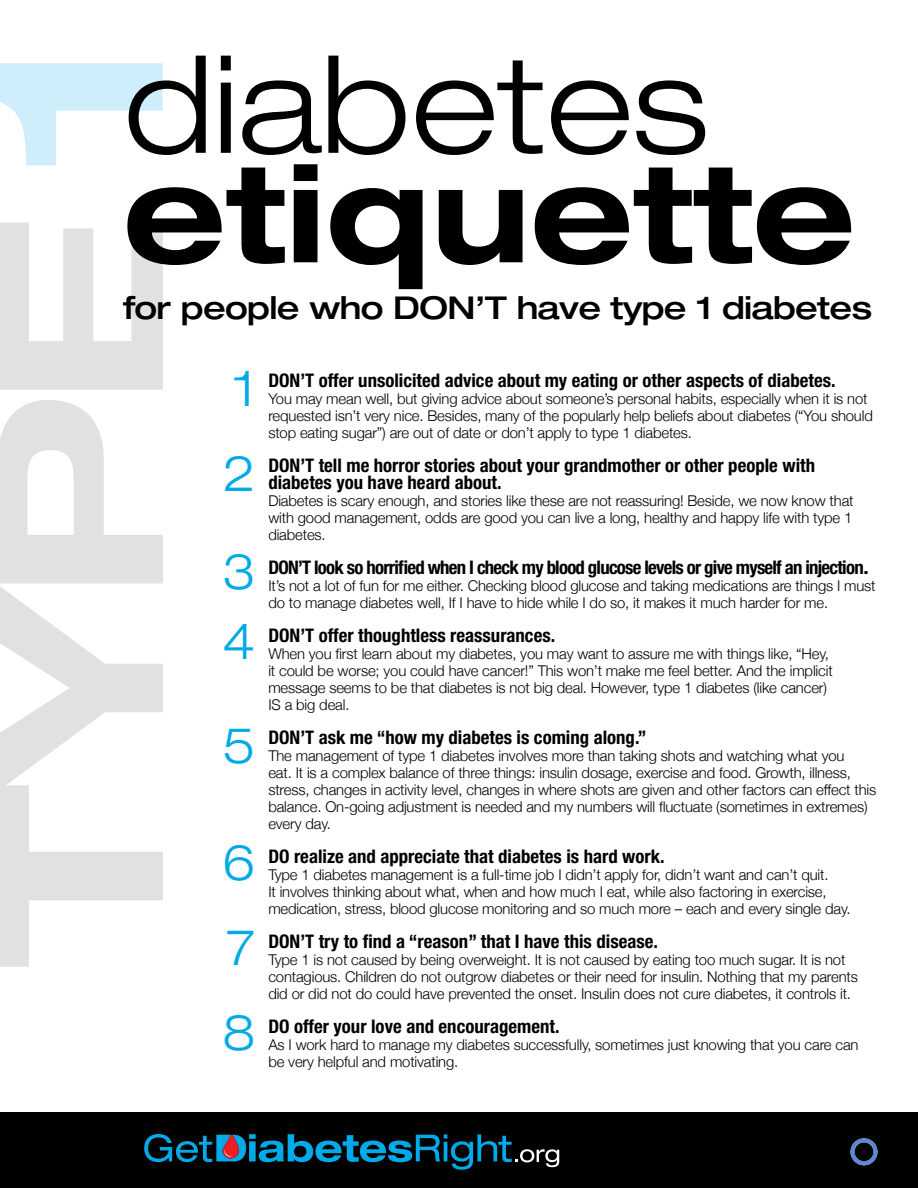
<style>
.page{position:relative;width:918px;height:1188px;background:#fff}
.page>*{position:absolute;margin:0;border:0;box-sizing:border-box;transform-origin:0 0}
.t1{font:700 expanded 135px "Helvetica Neue";color:#000}
.t2{font:300 expanded 135px "Helvetica Neue";color:#000}
.t3{font:300 expanded 49.5px/85.1px "Helvetica Neue";color:#00a9e7}
.t4{font:500 expanded 31.5px "Helvetica Neue";letter-spacing:-.02em;color:#000}
.t5{font:700 condensed 18.75px/17px "Helvetica Neue";color:#000}
.t6{font:700 condensed 18.75px "Helvetica Neue";letter-spacing:-.04em;color:#000}
.t7{font:300 14.85px/17px "Helvetica Neue";letter-spacing:-.01em;color:#000}
.s1{font-family:"Rockwell";font-stretch:normal}
</style>
<div class="page">
<div style="left:0;top:1112px;width:918px;height:76px;background:#000"></div>
<svg style="left:0;top:221px;width:163px;height:746px"></svg>
<svg style="left:0;top:63px;width:163px;height:102px"></svg>
<svg style="left:851px;top:1138px;width:26px;height:27px"></svg>
<svg style="left:144px;top:1134px;width:415px;height:36px"></svg>
<h1 class="t2" style="left:123px;top:24px;width:586px">diabetes</h1>
<h1 class="t1" style="left:123px;top:129px;width:733px">etiquette</h1>
<h3 class="t4" style="left:123px;top:289px;width:750px">for people who DON’T have type 1 diabetes</h3>
<h2 class="t3" style="left:223px;top:345px;width:35px">1<br>2</h2>
<h2 class="t3" style="left:223px;top:537px;width:35px;line-height:69.6px">3<br>4</h2>
<h2 class="t3" style="left:223px;top:702px;width:35px">5</h2>
<h2 class="t3" style="left:223px;top:819px;width:35px;text-align:justify">6<br>7<br>8</h2>
<p class="t5" style="left:268px;top:371px;width:569px">DON’T offer unsolicited advice about my eating or other aspects of diabetes.</p>
<p class="t7" style="left:268px;top:389px;width:606px">You may mean well, but giving advice about someone’s personal habits, especially when it is not requested isn’t very nice. Besides, many of the popularly help beliefs about diabetes (“You should stop eating sugar”) are out of date or don’t apply to type 1 diabetes.</p>
<p class="t5" style="left:268px;top:456px;width:548px">DON’T tell me horror stories about your grandmother or other people with diabetes you have heard about.</p>
<p class="t7" style="left:268px;top:491px;width:587px;text-align:justify">Diabetes is scary enough, and stories like these are not reassuring! Beside, we now know that with good management, odds are good you can live a long, healthy and happy life with type 1 diabetes.</p>
<p class="t6" style="left:268px;top:556px;width:603px">DON’T look so horrified when I check my blood glucose levels or give myself an injection<span class="s1">.</span></p>
<p class="t7" style="left:268px;top:576px;width:609px">It’s not a lot of fun for me either. Checking blood glucose and taking medications are things I must do to manage diabetes well, If I have to hide while I do so, it makes it much harder for me.</p>
<p class="t5" style="left:268px;top:626px;width:288px">DON’T offer thoughtless reassurances.</p>
<p class="t7" style="left:268px;top:644px;width:566px">When you first learn about my diabetes, you may want to assure me with things like, “Hey, it could be worse; you could have cancer!” This won’t make me feel better. And the implicit message seems to be that diabetes is not big deal. However, type 1 diabetes (like cancer)<br>IS a big deal.</p>
<p class="t5" style="left:268px;top:728px;width:380px">DON’T ask me “how my diabetes is coming along.”</p>
<p class="t7" style="left:268px;top:746px;width:609px">The management of type 1 diabetes involves more than taking shots and watching what you<br>eat. It is a complex balance of three things: insulin dosage, exercise and food. Growth, illness, stress, changes in activity level, changes in where shots are given and other factors can effect this balance. On-going adjustment is needed and my numbers will fluctuate (sometimes in extremes) every day.</p>
<p class="t5" style="left:268px;top:847px;width:398px">DO realize and appreciate that diabetes is hard work.</p>
<p class="t7" style="left:268px;top:865px;width:584px">Type 1 diabetes management is a full-time job I didn’t apply for, didn’t want and can’t quit.<br>It involves thinking about what, when and how much I eat, while also factoring in exercise, medication, stress, blood glucose monitoring and so much more – each and every single day.</p>
<p class="t5" style="left:268px;top:932px;width:391px">DON’T try to find a “reason” that I have this disease.</p>
<p class="t7" style="left:268px;top:950px;width:591px">Type 1 is not caused by being overweight. It is not caused by eating too much sugar. It is not contagious. Children do not outgrow diabetes or their need for insulin. Nothing that my parents did or did not do could have prevented the onset. Insulin does not cure diabetes, it controls it.</p>
<p class="t5" style="left:268px;top:1017px;width:293px">DO offer your love and encouragement.</p>
<p class="t7" style="left:268px;top:1035px;width:592px">As I work hard to manage my diabetes successfully, sometimes just knowing that you care can be very helpful and motivating.</p>
</div>
